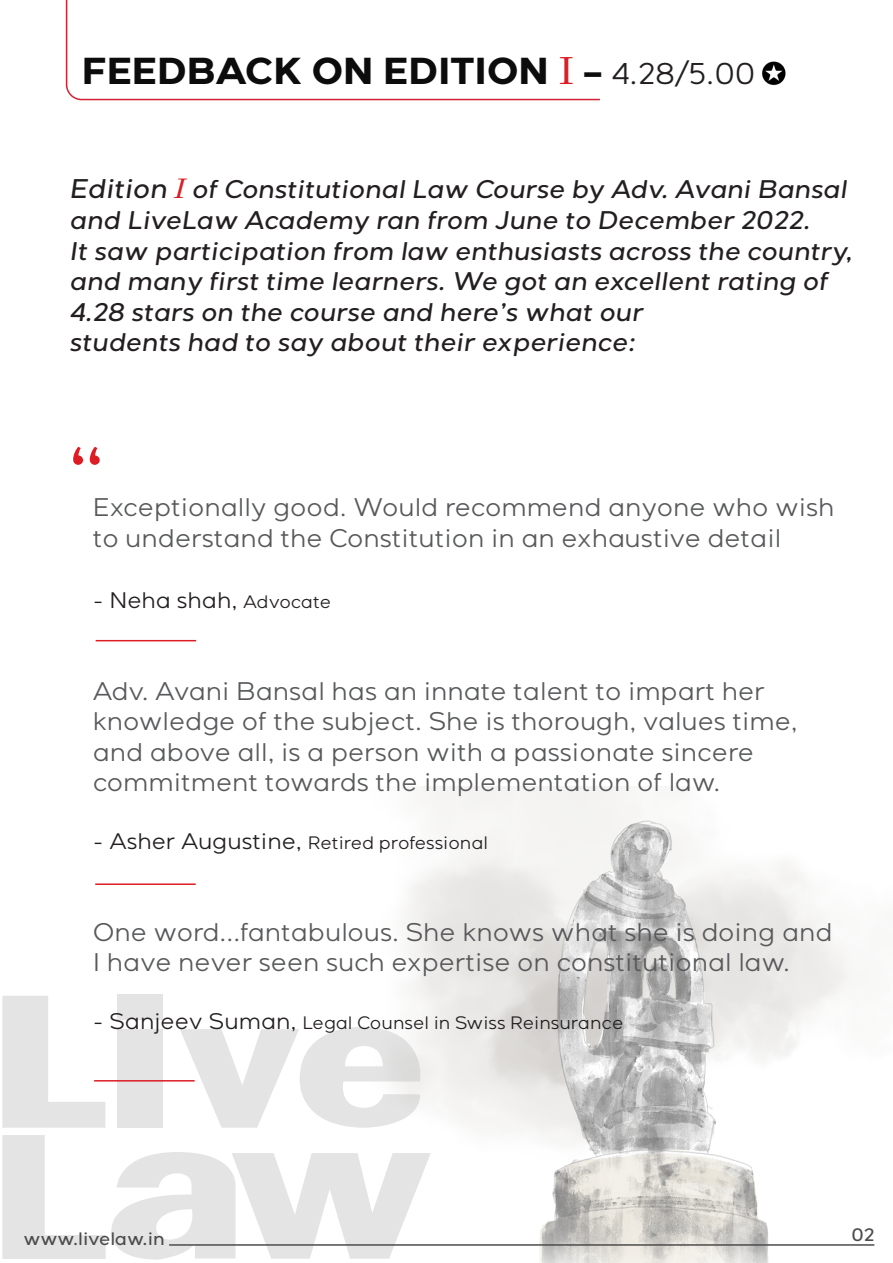
<style>
.page{position:relative;width:893px;height:1263px;background:#fff}
.page>*{position:absolute;margin:0;border:0;box-sizing:border-box;transform-origin:0 0}
.t1{font:90px "Giga Sans";color:#dd1c24}
.t2{font:700 37.5px "Giga Sans";color:#0c0c0c}
.t3{font:25.5px/30.6px "Giga Sans";color:#58595b}
.t4{font:italic 500 25.5px/30.6px "Giga Sans";color:#231f20}
.t5{font:22.5px "Giga Sans";color:#231f20}
.t6{font:18px "Giga Sans";color:#231f20}
.t7{font:500 18px "Giga Sans";color:#4c4c4c}
.s1{font-family:"Century";font-weight:400;color:#dd1c24}
.s2{font-weight:400;font-size:30px;color:#231f20}
.s3{font-size:27px}
.s4{font-family:"Century Schoolbook";font-weight:400;font-size:27px;color:#dd1c24}
.s5{font-size:18px}
.s6{font-size:22.5px}
</style>
<div class="page">
<svg style="left:65px;top:0;width:535px;height:101px"></svg>
<img style="left:407px;top:787px;width:468px;height:476px">
<svg style="left:2px;top:996px;width:103px;height:132px"></svg>
<div style="left:117px;top:994px;width:46px;height:26px;background:#e4e4e4"></div>
<div style="left:117px;top:1029px;width:46px;height:99px;background:#e4e4e4"></div>
<svg style="left:180px;top:1023px;width:248px;height:105px"></svg>
<svg style="left:2px;top:1135px;width:429px;height:125px"></svg>
<hr style="left:169px;top:1244px;width:705px;height:2px;background:#4c4c4c">
<img style="left:762px;top:61px;width:24px;height:24px">
<hr style="left:96px;top:640px;width:100px;height:1px;background:#dd1c24">
<hr style="left:95px;top:883px;width:101px;height:2px;background:#dd1c24">
<hr style="left:94px;top:1080px;width:101px;height:1px;background:#dd1c24">
<h2 class="t2" style="left:82px;top:48px;width:675px">FEEDBACK ON EDITION <span class="s1">I</span> – <span class="s2">4.28/5.00</span></h2>
<p class="t4" style="left:69px;top:175px;width:785px"><span class="s3">Edition</span> <span class="s4">I</span> of Constitutional Law Course by Adv. Avani Bansal and LiveLaw Academy ran from June to December 2022.<br>It saw participation from law enthusiasts across the country, and many first time learners. We got an excellent rating of 4.28 stars on the course and here’s what our<br>students had to say about their experience:</p>
<h1 class="t1" style="left:66px;top:427px;width:42px">“</h1>
<p class="t3" style="left:93px;top:493px;width:743px">Exceptionally good. Would recommend anyone who wish to understand the Constitution in an exhaustive detail</p>
<p class="t5" style="left:93px;top:587px;width:240px">- Neha shah, <span class="s5">Advocate</span></p>
<p class="t3" style="left:93px;top:676px;width:707px">Adv. Avani Bansal has an innate talent to impart her knowledge of the subject. She is thorough, values time, and above all, is a person with a passionate sincere commitment towards the implementation of law.</p>
<p class="t6" style="left:93px;top:832px;width:397px"><span class="s6">- Asher Augustine,</span> Retired professional</p>
<p class="t3" style="left:93px;top:918px;width:741px">One word...fantabulous. She knows what she is doing and<br>I have never seen such expertise on constitutional law.</p>
<p class="t6" style="left:93px;top:1012px;width:532px"><span class="s6">- Sanjeev Suman,</span> Legal Counsel in Swiss Reinsurance</p>
<p class="t7" style="left:23px;top:1228px;width:143px">www.livelaw.in</p>
<p class="t7" style="left:851px;top:1224px;width:24px">02</p>
</div>
